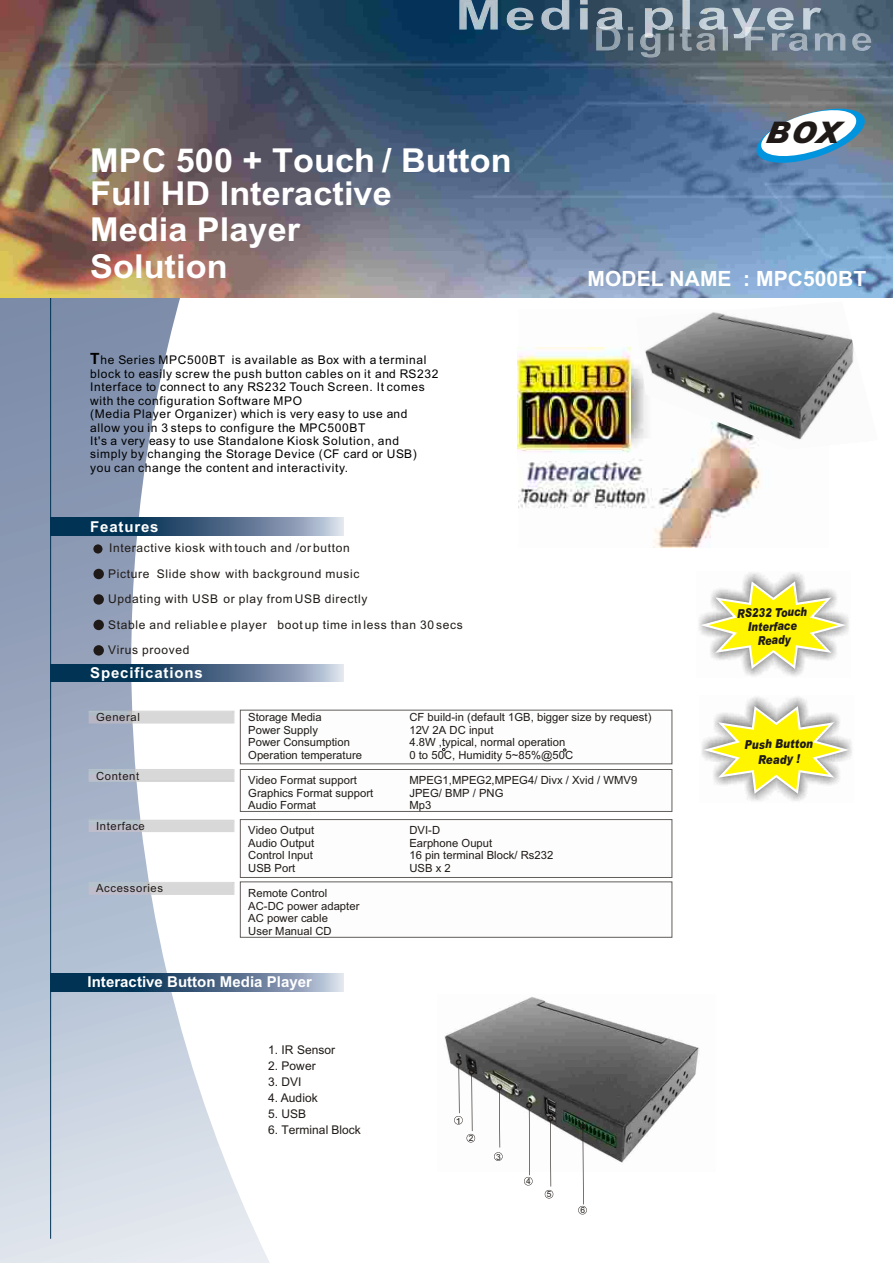
<style>
.page{position:relative;width:894px;height:1263px;background:#fff}
.page>*{position:absolute;margin:0;border:0;box-sizing:border-box;transform-origin:0 0}
.t1{font:700 33px/36.9px "Arial";letter-spacing:.005em;color:#fff;scale:1.04 1}
.t2{font:italic 900 29.85px "Arial";color:#1f1a17}
.t3{font:700 21px "Arial";letter-spacing:.005em;color:#fff}
.t4{font:700 15px "Arial";letter-spacing:.005em;color:#fff}
.t5{font:700 15px "Arial";letter-spacing:.055em;color:#fff}
.t6{font:italic 900 12.15px/13.8px "Arial";color:#1f1a17;text-align:center;scale:.8 1}
.t7{font:italic 900 12.15px/15.5px "Arial";color:#1f1a17;text-align:center;scale:.84 1}
.t8{font:12px/13.5px "Arial";letter-spacing:.055em;color:#000}
.t9{font:12px/25.5px "Arial";letter-spacing:.055em;color:#1f1a17}
.t10{font:12px "Arial";letter-spacing:.005em;color:#1f1a17}
.t11{font:11.25px/12.6px "Arial";letter-spacing:.005em;color:#1f1a17}
.t12{font:11.25px "Arial";letter-spacing:.055em;color:#1f1a17}
.t13{font:8.4px "Arial";color:#1f1a17}
.t14{font:8.4px "Arial";color:#1f1a17;scale:1.14 1}
.s1{font-weight:700;font-size:15.45px}
</style>
<div class="page">
<img style="left:518px;top:347px;width:243px;height:200px">
<img style="left:444px;top:997px;width:256px;height:166px">
<img style="left:0;top:298px;width:270px;height:965px">
<hr style="left:50px;top:285px;width:1px;height:954px;background:#003354">
<img style="left:0;top:0;width:893px;height:298px">
<div style="left:51px;top:518px;width:76px;height:17px;background:#003354"></div>
<img style="left:127px;top:518px;width:216px;height:17px">
<svg style="left:752px;top:106px;width:118px;height:60px"></svg>
<div style="left:51px;top:664px;width:76px;height:18px;background:#003354"></div>
<img style="left:127px;top:664px;width:216px;height:18px">
<img style="left:459px;top:0;width:302px;height:38px">
<img style="left:596px;top:27px;width:212px;height:31px">
<img style="left:242px;top:884px;width:28px;height:51px">
<img style="left:89px;top:882px;width:146px;height:13px">
<img style="left:242px;top:821px;width:28px;height:55px">
<div style="left:240px;top:819px;width:432px;height:59px;border:1px solid #615e5c"></div>
<img style="left:89px;top:819px;width:146px;height:13px">
<img style="left:242px;top:771px;width:28px;height:39px">
<div style="left:240px;top:769px;width:432px;height:43px;border:1px solid #615e5c"></div>
<img style="left:89px;top:769px;width:146px;height:13px">
<img style="left:242px;top:712px;width:325px;height:50px">
<div style="left:240px;top:710px;width:432px;height:54px;border:1px solid #615e5c"></div>
<img style="left:89px;top:711px;width:146px;height:13px">
<svg style="left:93px;top:544px;width:10px;height:10px"></svg>
<svg style="left:93px;top:569px;width:11px;height:10px"></svg>
<svg style="left:93px;top:594px;width:11px;height:11px"></svg>
<svg style="left:93px;top:620px;width:11px;height:10px"></svg>
<svg style="left:93px;top:645px;width:11px;height:11px"></svg>
<div style="left:51px;top:974px;width:76px;height:17px;background:#003354"></div>
<img style="left:127px;top:974px;width:216px;height:17px">
<svg style="left:454px;top:1059px;width:21px;height:83px"></svg>
<svg style="left:494px;top:1084px;width:9px;height:77px"></svg>
<svg style="left:524px;top:1102px;width:9px;height:83px"></svg>
<svg style="left:545px;top:1115px;width:8px;height:83px"></svg>
<svg style="left:578px;top:1124px;width:9px;height:90px"></svg>
<img style="left:699px;top:573px;width:150px;height:103px">
<svg style="left:700px;top:581px;width:146px;height:88px"></svg>
<img style="left:702px;top:697px;width:150px;height:104px">
<svg style="left:703px;top:706px;width:146px;height:88px"></svg>
<img style="left:636px;top:312px;width:218px;height:147px">
<img style="left:518px;top:348px;width:112px;height:112px">
<h1 class="t1" style="left:90px;top:145px;width:407px">MPC 500 + Touch / Button</h1>
<h1 class="t1" style="left:90px;top:178px;width:291px">Full HD Interactive<br>Media Player<br>Solution</h1>
<p class="t8" style="left:90px;top:354px;width:350px"><span class="s1">T</span>he Series MPC500BT is available as Box with a terminal block to easily screw the push button cables on it and RS232<br>Interface to connect to any RS232 Touch Screen. It comes with the configuration Software MPO<br>(Media Player Organizer) which is very easy to use and allow you in 3 steps to configure the MPC500BT<br>It's a very easy to use Standalone Kiosk Solution, and simply by changing the Storage Device (CF card or USB) you can change the content and interactivity.</p>
<h3 class="t5" style="left:90px;top:521px;width:70px">Features</h3>
<p class="t9" style="left:108px;top:536px;width:356px">Interactive kiosk with touch and /or button<br>Picture Slide show with background music<br>Updating with USB or play from USB directly<br>Stable and reliable e player boot up time in less than 30 secs Virus prooved</p>
<h3 class="t5" style="left:90px;top:667px;width:114px">Specifications</h3>
<h2 class="t2" style="left:765px;top:122px;width:75px">BOX</h2>
<h3 class="t3" style="left:588px;top:271px;width:280px">MODEL NAME : MPC500BT</h3>
<p class="t6" style="left:737px;top:607px;width:89px;rotate:-1deg">RS232 Touch<br>Interface<br>Ready</p>
<p class="t12" style="left:96px;top:713px;width:45px">General</p>
<p class="t12" style="left:96px;top:772px;width:45px">Content</p>
<p class="t12" style="left:96px;top:821px;width:50px">Interface</p>
<p class="t12" style="left:96px;top:884px;width:68px">Accessories</p>
<p class="t11" style="left:248px;top:712px;width:115px">Storage Media<br>Power Supply<br>Power Consumption<br>Operation temperature</p>
<p class="t11" style="left:248px;top:775px;width:127px">Video Format support<br>Graphics Format support<br>Audio Format</p>
<p class="t11" style="left:248px;top:825px;width:68px;text-align:justify">Video Output Audio Output Control Input USB Port</p>
<p class="t11" style="left:248px;top:888px;width:113px">Remote Control<br>AC-DC power adapter<br>AC power cable<br>User Manual CD</p>
<h3 class="t4" style="left:88px;top:976px;width:226px">Interactive Button Media Player</h3>
<p class="t10" style="left:268px;top:1045px;width:69px">1. IR Sensor</p>
<p class="t9" style="left:268px;top:1054px;width:49px">2. Power</p>
<p class="t9" style="left:268px;top:1070px;width:35px">3. DVI</p>
<p class="t9" style="left:268px;top:1086px;width:51px">4. Audiok</p>
<p class="t9" style="left:268px;top:1103px;width:40px">5. USB</p>
<p class="t10" style="left:268px;top:1126px;width:94px">6. Terminal Block</p>
<p class="t11" style="left:409px;top:712px;width:244px">CF build-in (default 1GB, bigger size by request)<br>12V 2A DC input<br>4.8W ,typical, normal operation<br>0 to 50C, Humidity 5~85%@50C</p>
<p class="t11" style="left:409px;top:775px;width:229px">MPEG1,MPEG2,MPEG4/ Divx / Xvid / WMV9<br>JPEG/ BMP / PNG<br>Mp3</p>
<p class="t11" style="left:409px;top:825px;width:145px">DVI-D<br>Earphone Ouput<br>16 pin terminal Block/ Rs232<br>USB x 2</p>
<p class="t14" style="left:456px;top:1117px;width:6px">1</p>
<p class="t13" style="left:469px;top:1135px;width:6px">2</p>
<p class="t13" style="left:496px;top:1153px;width:6px">3</p>
<p class="t13" style="left:526px;top:1178px;width:6px">4</p>
<p class="t13" style="left:547px;top:1191px;width:6px">5</p>
<p class="t13" style="left:580px;top:1207px;width:6px">6</p>
<p class="t7" style="left:744px;top:738px;width:83px;rotate:-1deg">Push Button<br>Ready !</p>
</div>
